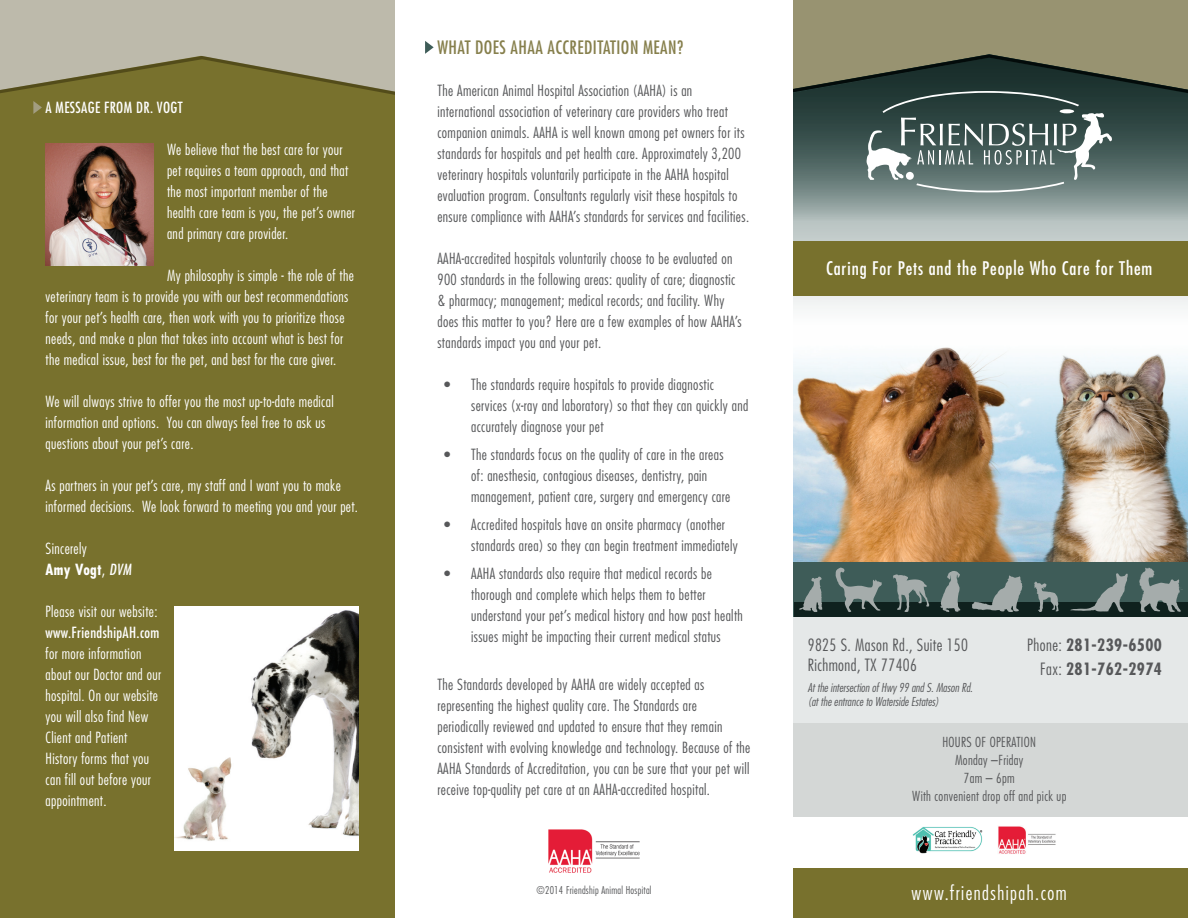
<style>
.page{position:relative;width:1188px;height:918px;background:#fff}
.page>*{position:absolute;margin:0;border:0;box-sizing:border-box;transform-origin:0 0}
.t1{font:300 condensed 19.5px "Futura Std";letter-spacing:.075em;color:#fff}
.t2{font:condensed 18.3px "Futura Std";letter-spacing:.05em;color:#fff}
.t3{font:condensed 18px "Futura Std";letter-spacing:.025em;color:#867f4c}
.t4{font:300 condensed 16.5px/19.8px "Futura Std";letter-spacing:.025em;color:#57585a}
.t5{font:700 condensed 16.5px/24px "Futura Std";letter-spacing:.025em;color:#57585a;text-align:right}
.t6{font:300 condensed 15px/21px "Futura Std";letter-spacing:.025em;color:#57585a}
.t7{font:300 condensed 15px/21px "Futura Std";letter-spacing:.025em;color:#fff}
.t8{font:condensed 15px "Futura Std";letter-spacing:.025em;color:#fff}
.t9{font:300 condensed 13.5px/18px "Futura Std";letter-spacing:.025em;color:#57585a;text-align:center}
.t10{font:italic 300 condensed 12px/14.4px "Futura Std";color:#57585a}
.t11{font:300 condensed 10.5px "Futura Std";letter-spacing:.025em;color:#57585a}
.s1{font-weight:700}
.s2{font-weight:400}
.s3{font-weight:400;font-style:italic}
.s4{font-weight:300}
</style>
<div class="page">
<div style="left:794px;top:610px;width:394px;height:206px;background:#e5e8e8"></div>
<div style="left:794px;top:723px;width:394px;height:93px;background:#d4d7d6"></div>
<div style="left:0;top:0;width:396px;height:918px;background:#78712d"></div>
<img style="left:913px;top:826px;width:70px;height:27px">
<div style="left:793px;top:868px;width:395px;height:50px;background:#78712d"></div>
<svg style="left:793px;top:192px;width:395px;height:35px"></svg>
<img style="left:793px;top:227px;width:395px;height:335px">
<div style="left:794px;top:562px;width:394px;height:55px;background:#3e5c58"></div>
<div style="left:793px;top:241px;width:395px;height:54px;background:#78712d"></div>
<img style="left:998px;top:826px;width:58px;height:28px">
<div style="left:794px;top:603px;width:394px;height:14px;background:#0f211e"></div>
<svg style="left:799px;top:577px;width:23px;height:35px"></svg>
<svg style="left:893px;top:574px;width:36px;height:38px"></svg>
<svg style="left:940px;top:571px;width:21px;height:41px"></svg>
<svg style="left:1034px;top:581px;width:25px;height:31px"></svg>
<svg style="left:1070px;top:573px;width:58px;height:39px"></svg>
<svg style="left:1139px;top:568px;width:45px;height:44px"></svg>
<svg style="left:835px;top:568px;width:47px;height:44px"></svg>
<svg style="left:972px;top:575px;width:51px;height:37px"></svg>
<svg style="left:793px;top:0;width:395px;height:192px"></svg>
<img style="left:46px;top:144px;width:108px;height:121px">
<img style="left:175px;top:606px;width:184px;height:245px">
<svg style="left:0;top:0;width:396px;height:114px"></svg>
<svg style="left:425px;top:41px;width:9px;height:13px"></svg>
<img style="left:548px;top:829px;width:92px;height:44px">
<p class="t3" style="left:437px;top:37px;width:47px">What does</p>
<p class="t3" style="left:511px;top:37px;width:46px">AHAA accred</p>
<p class="t3" style="left:593px;top:37px;width:92px">itation mean?</p>
<p class="t6" style="left:437px;top:80px;width:313px">The American Animal Hospital Association (AAHA) is an international association of veterinary care providers who treat companion animals. AAHA is well known among pet owners for its standards for hospitals and pet health care. Approximately 3,200 veterinary hospitals voluntarily participate in the AAHA hospital evaluation program. Consultants regularly visit these hospitals to ensure compliance with AAHA’s standards for services and facilities.</p>
<p class="t6" style="left:437px;top:248px;width:306px">AAHA-accredited hospitals voluntarily choose to be evaluated on 900 standards in the following areas: quality of care; diagnostic &amp; pharmacy; management; medical records; and facility. Why does this matter to you? Here are a few examples of how AAHA’s standards impact you and your pet.</p>
<p class="t6" style="left:471px;top:374px;width:279px;text-indent:-27px">• The standards require hospitals to provide diagnostic services (x-ray and laboratory) so that they can quickly and accurately diagnose your pet</p>
<p class="t6" style="left:471px;top:444px;width:261px;text-indent:-27px">• The standards focus on the quality of care in the areas of: anesthesia, contagious diseases, dentistry, pain management, patient care, surgery and emergency care</p>
<p class="t6" style="left:471px;top:514px;width:268px;text-indent:-27px">• Accredited hospitals have an onsite pharmacy (another standards area) so they can begin treatment immediately</p>
<p class="t6" style="left:471px;top:562px;width:273px;text-indent:-27px">• AAHA standards also require that medical records be thorough and complete which helps them to better understand your pet’s medical history and how past health issues might be impacting their current medical status</p>
<p class="t6" style="left:437px;top:674px;width:315px">The Standards developed by AAHA are widely accepted as representing the highest quality care. The Standards are periodically reviewed and updated to ensure that they remain consistent with evolving knowledge and technology. Because of the AAHA Standards of Accreditation, you can be sure that your pet will receive top-quality pet care at an AAHA-accredited hospital.</p>
<p class="t8" style="left:46px;top:99px;width:139px">A MESSAGE FROM DR. VOGT</p>
<p class="t7" style="left:167px;top:139px;width:189px">We believe that the best care for your pet requires a team approach, and that the most important member of the health care team is you, the pet’s owner and primary care provider.</p>
<p class="t7" style="left:46px;top:265px;width:310px;text-indent:122px">My philosophy is simple - the role of the veterinary team is to provide you with our best recommendations for your pet’s health care, then work with you to prioritize those needs, and make a plan that takes into account what is best for the medical issue, best for the pet, and best for the care giver.</p>
<p class="t7" style="left:46px;top:391px;width:290px">We will always strive to offer you the most up-to-date medical information and options. You can always feel free to ask us questions about your pet’s care.</p>
<p class="t7" style="left:46px;top:475px;width:314px">As partners in your pet’s care, my staff and I want you to make informed decisions. We look forward to meeting you and your pet.</p>
<p class="t7" style="left:46px;top:538px;width:87px">Sincerely<br><span class="s1">Amy Vogt</span><span class="s2">,</span> <span class="s3">DVM</span></p>
<p class="t7" style="left:46px;top:601px;width:113px">Please visit our website:</p>
<p class="t8" style="left:46px;top:624px;width:115px">www.FriendshipAH.com</p>
<p class="t7" style="left:46px;top:643px;width:117px">for more information about our Doctor and our hospital. On our website you will also find New<br>Client and Patient<br>History forms that you can fill out before your appointment.</p>
<p class="t5" style="left:1027px;top:633px;width:136px"><span class="s4">Phone:</span> 281-239-6500<br><span class="s4">Fax:</span> 281-762-2974</p>
<p class="t2" style="left:826px;top:257px;width:328px">Caring For Pets and the People Who Care for Them</p>
<p class="t4" style="left:808px;top:635px;width:162px">9825 S. Mason Rd., Suite 150<br>Richmond, TX 77406</p>
<p class="t10" style="left:808px;top:681px;width:166px">At the intersection of Hwy 99 and S. Mason Rd. (at the entrance to Waterside Estates)</p>
<p class="t9" style="left:912px;top:733px;width:156px">HOURS OF OPERATION<br>Monday –Friday<br>7am – 6pm<br>With convenient drop off and pick up</p>
<p class="t11" style="left:536px;top:884px;width:117px">©2014 Friendship Animal Hospital</p>
<h1 class="t1" style="left:912px;top:882px;width:157px">www.friendshipah.com</h1>
</div>
